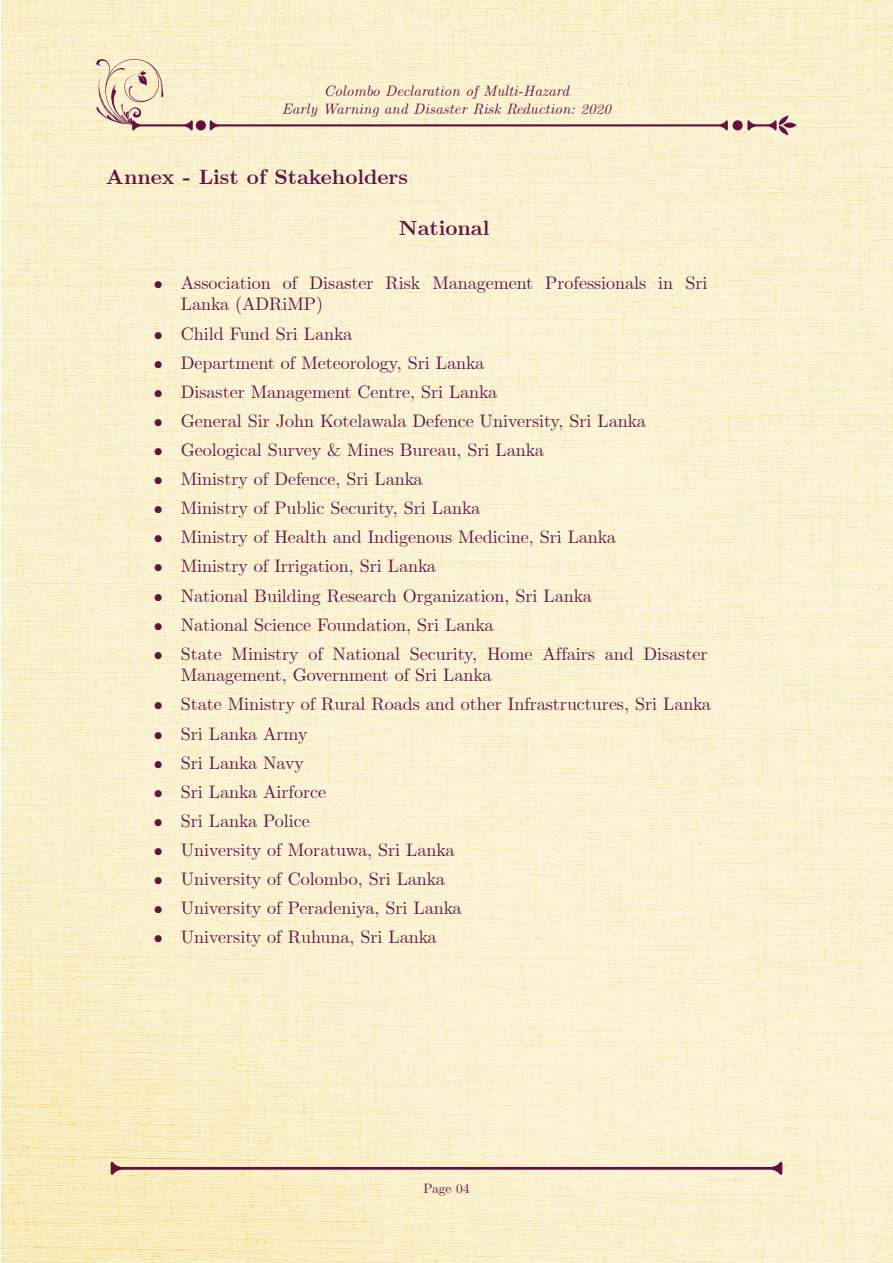
<style>
.page{position:relative;width:893px;height:1263px;background:#fff}
.page>*{position:absolute;margin:0;border:0;box-sizing:border-box;transform-origin:0 0}
.t1{font:700 21px "CMU Serif";color:#641043}
.t2{font:18px/21.6px "CMU Serif";color:#641043}
.t3{font:italic 15px/18px "CMU Classical Serif";color:#650e43;text-align:center}
.t4{font:13.5px "CMU Serif";color:#650e43}
</style>
<div class="page">
<img style="left:1px;top:1px;width:892px;height:1262px">
<div style="left:733px;top:120px;width:10px;height:10px;background:#650e43;border-radius:50%"></div>
<div style="left:196px;top:120px;width:10px;height:10px;background:#650e43;border-radius:50%"></div>
<svg style="left:95px;top:58px;width:98px;height:73px;background:#ead8bd"></svg>
<svg style="left:210px;top:120px;width:518px;height:11px;background:#dbc3b2"></svg>
<svg style="left:747px;top:115px;width:41px;height:20px"></svg>
<svg style="left:783px;top:123px;width:14px;height:5px"></svg>
<svg style="left:111px;top:1161px;width:671px;height:15px;background:#ddc4b0"></svg>
<p class="t3" style="left:282px;top:83px;width:331px">Colombo Declaration of Multi-Hazard<br>Early Warning and Disaster Risk Reduction: 2020</p>
<p class="t1" style="left:106px;top:164px;width:304px">Annex - List of Stakeholders</p>
<p class="t1" style="left:399px;top:215px;width:92px">National</p>
<p class="t2" style="left:181px;top:273px;width:528px;text-indent:-27px">• Association of Disaster Risk Management Professionals in Sri<br>Lanka (ADRiMP)</p>
<p class="t2" style="left:154px;top:323px;width:200px">• Child Fund Sri Lanka</p>
<p class="t2" style="left:154px;top:353px;width:332px">• Department of Meteorology, Sri Lanka</p>
<p class="t2" style="left:154px;top:382px;width:345px">• Disaster Management Centre, Sri Lanka</p>
<p class="t2" style="left:154px;top:411px;width:493px">• General Sir John Kotelawala Defence University, Sri Lanka</p>
<p class="t2" style="left:154px;top:440px;width:391px">• Geological Survey &amp; Mines Bureau, Sri Lanka</p>
<p class="t2" style="left:154px;top:469px;width:270px">• Ministry of Defence, Sri Lanka</p>
<p class="t2" style="left:154px;top:498px;width:328px">• Ministry of Public Security, Sri Lanka</p>
<p class="t2" style="left:154px;top:527px;width:463px">• Ministry of Health and Indigenous Medicine, Sri Lanka</p>
<p class="t2" style="left:154px;top:556px;width:284px">• Ministry of Irrigation, Sri Lanka</p>
<p class="t2" style="left:154px;top:585px;width:439px">• National Building Research Organization, Sri Lanka</p>
<p class="t2" style="left:154px;top:615px;width:341px">• National Science Foundation, Sri Lanka</p>
<p class="t2" style="left:181px;top:644px;width:528px;text-indent:-27px">• State Ministry of National Security, Home Affairs and Disaster<br>Management, Government of Sri Lanka</p>
<p class="t2" style="left:154px;top:694px;width:559px">• State Ministry of Rural Roads and other Infrastructures, Sri Lanka</p>
<p class="t2" style="left:154px;top:723px;width:155px">• Sri Lanka Army</p>
<p class="t2" style="left:154px;top:753px;width:152px">• Sri Lanka Navy</p>
<p class="t2" style="left:154px;top:782px;width:174px">• Sri Lanka Airforce</p>
<p class="t2" style="left:154px;top:811px;width:157px">• Sri Lanka Police</p>
<p class="t2" style="left:154px;top:840px;width:302px">• University of Moratuwa, Sri Lanka</p>
<p class="t2" style="left:154px;top:869px;width:293px">• University of Colombo, Sri Lanka</p>
<p class="t2" style="left:154px;top:898px;width:309px">• University of Peradeniya, Sri Lanka</p>
<p class="t2" style="left:154px;top:927px;width:284px">• University of Ruhuna, Sri Lanka</p>
<p class="t4" style="left:423px;top:1180px;width:48px">Page 04</p>
</div>
